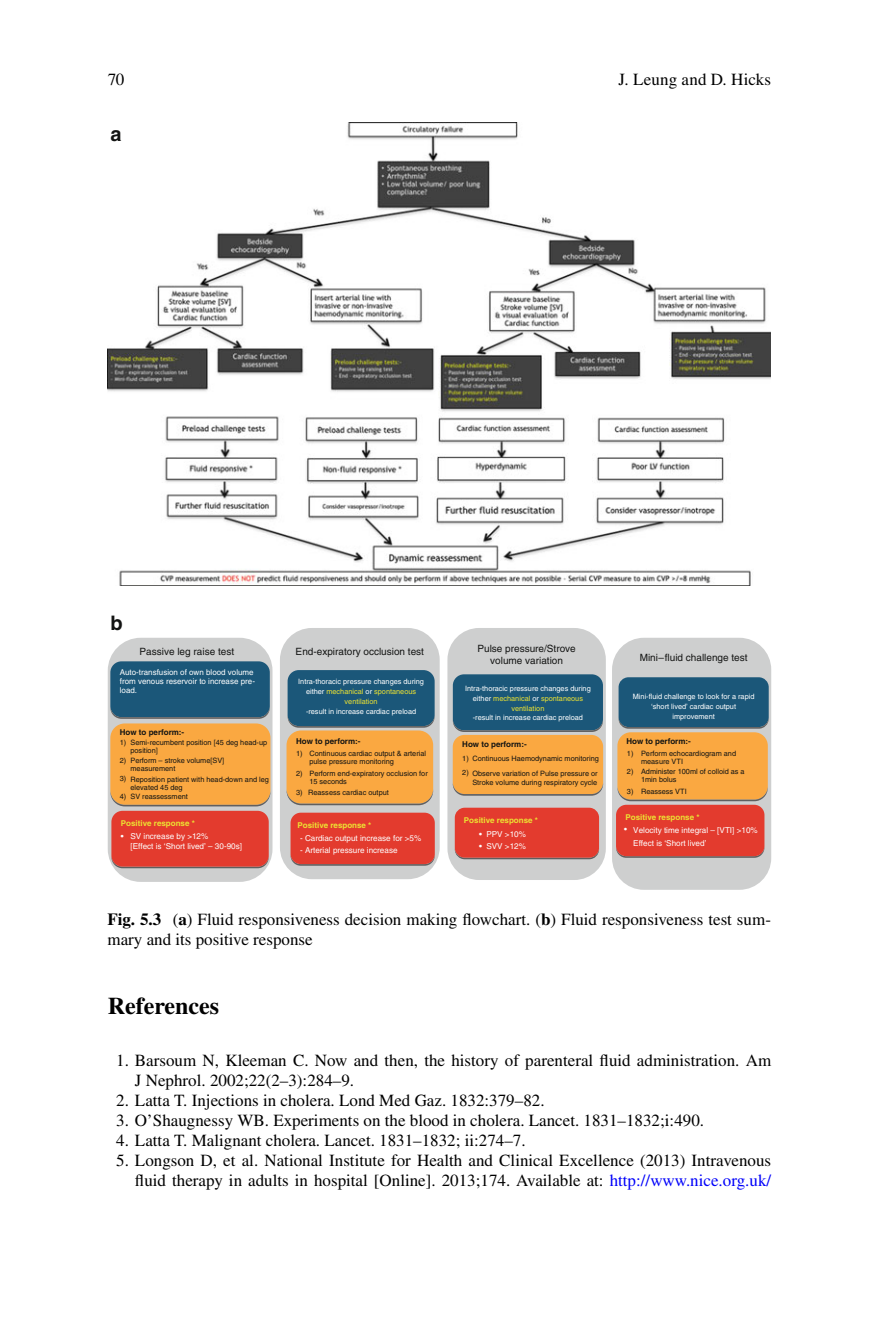
<style>
.page{position:relative;width:879px;height:1333px;background:#fff}
.page>*{position:absolute;margin:0;border:0;box-sizing:border-box;transform-origin:0 0}
.t1{font:700 24px "Hmsqyy Times";color:#000}
.t2{font:700 20px "Kdpbbt Helvetica";color:#131413}
.t3{font:17px/20px "Fbqjvt Times";color:#000}
.t4{font:10px/12px "Vqscsh Helvetica";color:#131413;text-align:center}
.t5{font:8.2px/9.8px "Vqscsh Helvetica";color:#fefefe}
.t6{font:8px/9px "Vqscsh Helvetica";color:#fff}
.t7{font:700 8px "Kdpbbt Helvetica";color:#ece232}
.t8{font:700 8px "Kdpbbt Helvetica";color:#131413}
.t9{font:7.4px/8px "Vqscsh Helvetica";color:#131413}
.t10{font:7.4px/10px "Vqscsh Helvetica";color:#fff;text-align:center}
.s1{color:#ece232}
.s2{font-family:"Kdpbbt Helvetica";font-weight:700;font-size:8px;color:#fff}
.s3{font-family:"Kdpbbt Helvetica";font-weight:700}
.s4{font-family:"Hmsqyy Times";font-weight:700}
.s5{color:#0000fa}
</style>
<div class="page">
<img style="left:107px;top:122px;width:664px;height:463px">
<div style="left:447px;top:628px;width:159px;height:252px;background:#cecfcf;border-radius:32px"></div>
<div style="left:280px;top:628px;width:160px;height:251px;background:#cecfcf;border-radius:32px"></div>
<div style="left:108px;top:637px;width:164px;height:244px;background:#cecfcf;border-radius:33px"></div>
<div style="left:612px;top:637px;width:159px;height:252px;background:#cecfcf;border-radius:32px"></div>
<div style="left:110px;top:661px;width:160px;height:56px;background:#1b5779;border-radius:11px"></div>
<div style="left:288px;top:670px;width:147px;height:56px;background:#1b5779;border-radius:11px"></div>
<div style="left:453px;top:674px;width:150px;height:56px;background:#1b5779;border-radius:11px"></div>
<div style="left:618px;top:677px;width:150px;height:50px;background:#1b5779;border-radius:10px"></div>
<div style="left:110px;top:723px;width:160px;height:81px;background:#faa841;border-radius:14px"></div>
<div style="left:286px;top:730px;width:147px;height:73px;background:#faa841;border-radius:15px"></div>
<div style="left:453px;top:735px;width:150px;height:59px;background:#faa841;border-radius:12px"></div>
<div style="left:617px;top:732px;width:151px;height:67px;background:#faa841;border-radius:13px"></div>
<svg style="left:110px;top:790px;width:160px;height:16px"></svg>
<svg style="left:111px;top:858px;width:158px;height:10px"></svg>
<svg style="left:110px;top:706px;width:160px;height:12px"></svg>
<svg style="left:288px;top:715px;width:147px;height:12px"></svg>
<svg style="left:286px;top:789px;width:147px;height:16px"></svg>
<svg style="left:290px;top:857px;width:145px;height:8px"></svg>
<svg style="left:453px;top:720px;width:150px;height:12px"></svg>
<svg style="left:453px;top:784px;width:150px;height:11px"></svg>
<svg style="left:455px;top:850px;width:144px;height:9px"></svg>
<svg style="left:618px;top:717px;width:150px;height:11px"></svg>
<svg style="left:617px;top:786px;width:151px;height:15px"></svg>
<svg style="left:616px;top:849px;width:148px;height:8px"></svg>
<div style="left:111px;top:810px;width:158px;height:56px;background:#e33b2e;border-radius:11px"></div>
<div style="left:290px;top:812px;width:145px;height:52px;background:#e33b2e;border-radius:10px"></div>
<div style="left:455px;top:807px;width:144px;height:50px;background:#e33b2e;border-radius:10px"></div>
<div style="left:616px;top:804px;width:148px;height:52px;background:#e33b2e;border-radius:10px"></div>
<p class="t3" style="left:108px;top:71px;width:18px">70</p>
<p class="t2" style="left:110px;top:126px;width:13px">a</p>
<p class="t3" style="left:618px;top:71px;width:154px">J. Leung and D. Hicks</p>
<p class="t2" style="left:110px;top:615px;width:14px">b</p>
<p class="t4" style="left:140px;top:646px;width:96px">Passive leg raise test</p>
<p class="t4" style="left:296px;top:646px;width:130px">End-expiratory occlusion test</p>
<p class="t6" style="left:120px;top:669px;width:137px">Auto-transfusion of own blood volume from venous reservoir to increase pre&shy;load.</p>
<p class="t10" style="left:298px;top:677px;width:127px">Intra-thoracic pressure changes during either <span class="s1">mechanical</span> or <span class="s1">spontaneous ventilation</span></p>
<p class="t10" style="left:306px;top:707px;width:112px">-result in increase cardiac preload</p>
<p class="t8" style="left:120px;top:728px;width:66px">How to perform:-</p>
<p class="t9" style="left:130px;top:739px;width:138px;text-indent:-11px">1) Semi-recumbent position [45 deg head-up position]</p>
<p class="t9" style="left:130px;top:757px;width:95px;text-indent:-11px">2) Perform – stroke volume[SV] measurement</p>
<p class="t9" style="left:130px;top:775px;width:140px;text-indent:-11px">3) Reposition patient with head-down and leg elevated 45 deg</p>
<p class="t9" style="left:120px;top:793px;width:70px">4) SV reassessment</p>
<p class="t7" style="left:121px;top:820px;width:75px">Positive response *</p>
<p class="t7" style="left:297px;top:821px;width:75px">Positive response *</p>
<p class="t8" style="left:296px;top:738px;width:66px">How to perform:-</p>
<p class="t9" style="left:309px;top:749px;width:118px;text-indent:-13px">1) Continuous cardiac output &amp; arterial pulse pressure monitoring</p>
<p class="t9" style="left:309px;top:769px;width:120px;text-indent:-13px">2) Perform end-expiratory occlusion for<br>15 seconds</p>
<p class="t9" style="left:296px;top:788px;width:94px">3) Reassess cardiac output</p>
<p class="t5" style="left:300px;top:834px;width:123px">- Cardiac output increase for &gt;5%</p>
<p class="t5" style="left:300px;top:846px;width:99px">- Arterial pressure increase</p>
<p class="t5" style="left:130px;top:831px;width:113px;text-indent:-10px"><span class="s2">•</span> SV increase by &gt;12%<br>[Effect is ‘Short lived’ – 30-90s]</p>
<p class="t4" style="left:477px;top:643px;width:100px">Pulse pressure/Strove volume variation</p>
<p class="t10" style="left:465px;top:684px;width:127px">Intra-thoracic pressure changes during either <span class="s1">mechanical</span> or <span class="s1">spontaneous ventilation</span></p>
<p class="t10" style="left:473px;top:713px;width:112px">-result in increase cardiac preload</p>
<p class="t4" style="left:639px;top:652px;width:109px">Mini–fluid challenge test</p>
<p class="t10" style="left:633px;top:691px;width:123px">Mini-fluid challenge to look for a rapid ‘short lived’ cardiac output improvement</p>
<p class="t8" style="left:462px;top:741px;width:66px">How to perform:-</p>
<p class="t8" style="left:626px;top:738px;width:66px">How to perform:-</p>
<p class="t9" style="left:462px;top:755px;width:138px">1) Continuous Haemodynamic monitoring</p>
<p class="t9" style="left:462px;top:769px;width:137px;line-height:9px;text-align:right">2) Observe variation of Pulse pressure or<br>Stroke volume during respiratory cycle</p>
<p class="t9" style="left:641px;top:749px;width:97px;text-indent:-14px">1) Perform echocardiogram and measure VTI</p>
<p class="t9" style="left:641px;top:768px;width:105px;text-indent:-14px">2) Administer 100ml of colloid as a<br>1min bolus</p>
<p class="t9" style="left:627px;top:788px;width:61px">3) Reassess VTI</p>
<p class="t7" style="left:625px;top:813px;width:75px">Positive response *</p>
<p class="t5" style="left:633px;top:823px;width:126px;line-height:13.8px;text-indent:-9px"><span class="s3">•</span> Velocity time integral – [VTI] &gt;10%<br>Effect is ‘Short lived’</p>
<p class="t7" style="left:464px;top:817px;width:75px">Positive response *</p>
<p class="t5" style="left:479px;top:829px;width:48px"><span class="s3">•</span> PPV &gt;10%</p>
<p class="t5" style="left:479px;top:841px;width:48px"><span class="s3">•</span> SVV &gt;12%</p>
<p class="t3" style="left:107px;top:911px;width:665px"><span class="s4">Fig. 5.3</span> ( <span class="s4">a</span> ) Fluid responsiveness decision making flowchart. ( <span class="s4">b</span> ) Fluid responsiveness test sum&shy;mary and its positive response</p>
<h1 class="t1" style="left:108px;top:997px;width:113px">References</h1>
<p class="t3" style="left:135px;top:1051px;width:638px;text-indent:-19px">1. Barsoum N, Kleeman C. Now and then, the history of parenteral fluid administration. Am<br>J Nephrol. 2002;22(2–3):284–9.</p>
<p class="t3" style="left:116px;top:1091px;width:430px">2. Latta T. Injections in cholera. Lond Med Gaz. 1832:379–82.</p>
<p class="t3" style="left:116px;top:1111px;width:589px">3. O’Shaugnessy WB. Experiments on the blood in cholera. Lancet. 1831–1832;i:490.</p>
<p class="t3" style="left:116px;top:1131px;width:411px">4. Latta T. Malignant cholera. Lancet. 1831–1832; ii:274–7.</p>
<p class="t3" style="left:116px;top:1151px;width:656px;text-align:right">5. Longson D, et al. National Institute for Health and Clinical Excellence (2013) Intravenous fluid therapy in adults in hospital [Online]. 2013;174. Available at: <span class="s5">http://www.nice.org.uk/</span></p>
</div>
